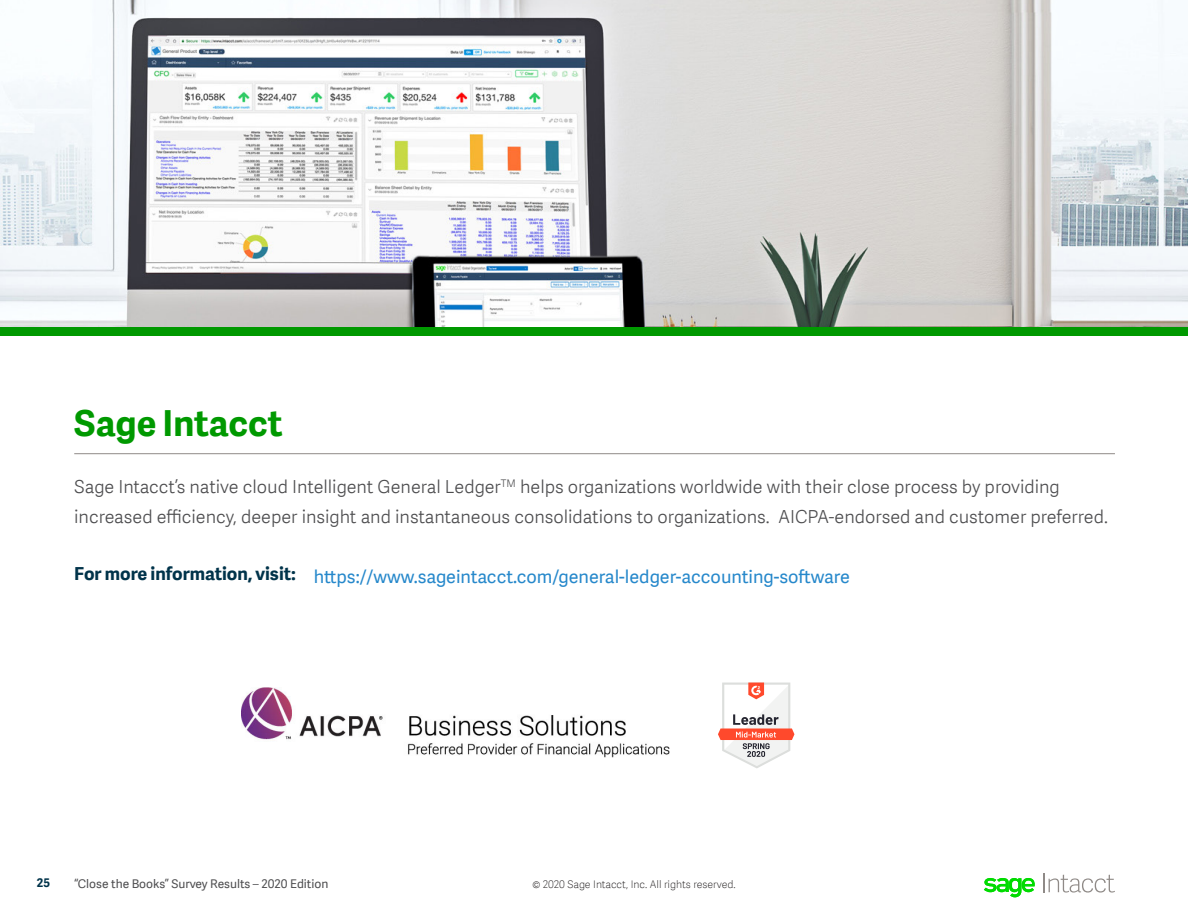
<style>
.page{position:relative;width:1188px;height:918px;background:#fff}
.page>*{position:absolute;margin:0;border:0;box-sizing:border-box;transform-origin:0 0}
.t1{font:700 36px "Adelle Sans SAGE";color:#090}
.Body_copy{font:18px/30px "Adelle Sans SAGE Lt";color:#4d4d4f}
.Body_copy-2{font:18px "Adelle Sans SAGE";color:#2688cb}
.Body_copy-3{font:700 18px "Adelle Sans SAGE";color:#00334a}
.t2{font:12px "Adelle Sans SAGE";color:#4d4d4f}
.t3{font:700 12px "Adelle Sans SAGE";color:#00334a}
.t4{font:10.5px "Adelle Sans SAGE Th";color:#221f20}
</style>
<div class="page">
<hr style="left:74px;top:453px;width:1041px;height:1px;background:#8f8a87">
<div style="left:0;top:0;width:1188px;height:336px;background:#090"></div>
<img style="left:0;top:0;width:1188px;height:327px">
<img style="left:242px;top:688px;width:428px;height:70px">
<svg style="left:718px;top:683px;width:76px;height:85px"></svg>
<svg style="left:984px;top:878px;width:51px;height:19px"></svg>
<svg style="left:1043px;top:873px;width:72px;height:20px"></svg>
<p class="t1" style="left:74px;top:397px;width:210px">Sage Intacct</p>
<p class="Body_copy" style="left:74px;top:471px;width:1035px">Sage Intacct’s native cloud Intelligent General Ledger<sup>TM</sup> helps organizations worldwide with their close process by providing increased efficiency, deeper insight and instantaneous consolidations to organizations. AICPA-endorsed and customer preferred.</p>
<p class="Body_copy-3" style="left:74px;top:561px;width:223px">For more information, visit:</p>
<p class="Body_copy-2" style="left:314px;top:564px;width:538px">https://www.sageintacct.com/general-ledger-accounting-software</p>
<p class="t3" style="left:37px;top:873px;width:15px">25</p>
<p class="t2" style="left:74px;top:875px;width:256px">“Close the Books” Survey Results – 2020 Edition</p>
<p class="t4" style="left:532px;top:877px;width:205px">© 2020 Sage Intacct, Inc. All rights reserved.</p>
</div>
